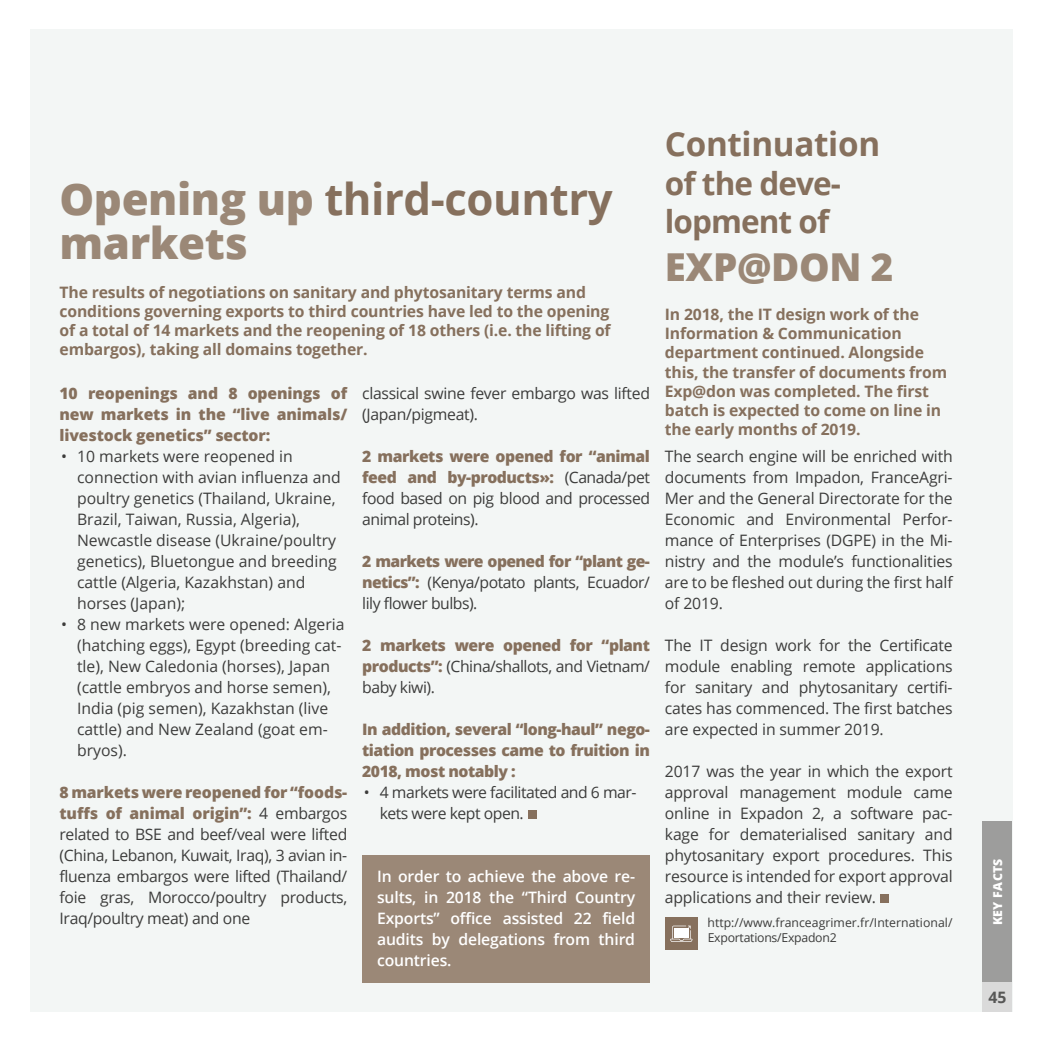
<style>
.page{position:relative;width:1042px;height:1042px;background:#fff}
.page>*{position:absolute;margin:0;border:0;box-sizing:border-box;transform-origin:0 0}
.t1{font:800 43.75px/43.8px "Open Sans";letter-spacing:-.01em;color:#9b8877}
.t2{font:800 38.5px "Open Sans";letter-spacing:-.01em;color:#9b8877}
.t3{font:700 33.25px "Open Sans";letter-spacing:-.01em;color:#86705d}
.t4{font:700 31.5px/38.5px "Open Sans";letter-spacing:-.03em;color:#86705d}
.t5{font:15.75px/21px "Open Sans";color:#3c3c3b;text-align:justify}
.t6{font:700 15.75px/19.2px "Open Sans";letter-spacing:-.01em;color:#86705d}
.t7{font:800 15.75px/21px "Open Sans";letter-spacing:-.03em;color:#86705d;text-align:justify}
.t8{font:600 15.75px/21px "Open Sans";letter-spacing:-.01em;color:#fff;text-align:justify}
.t9{font:15.75px/21px "Open Sans";letter-spacing:-.02em;color:#3c3c3b}
.t10{font:15.75px/21px "Open Sans";letter-spacing:-.03em;color:#3c3c3b}
.t11{font:700 15.75px "Open Sans";color:#575756}
.t12{font:12.25px/14.7px "Open Sans";color:#3c3c3b}
.t13{font:800 12.25px "Open Sans";letter-spacing:.025em;color:#fff}
.s1{font-weight:700;color:#86705d}
.s2{font-weight:800;color:#86705d}
.s3{font-weight:400;color:#3c3c3b}
</style>
<div class="page">
<div style="left:30px;top:30px;width:982px;height:982px;background:#f3f6f5"></div>
<div style="left:982px;top:821px;width:30px;height:161px;background:#9d9d9c"></div>
<div style="left:982px;top:982px;width:30px;height:30px;background:#dadada"></div>
<div style="left:528px;top:810px;width:8px;height:9px;background:#86705d"></div>
<div style="left:880px;top:894px;width:9px;height:9px;background:#86705d"></div>
<div style="left:665px;top:917px;width:33px;height:33px;background:#86705d"></div>
<svg style="left:670px;top:925px;width:22px;height:17px"></svg>
<div style="left:362px;top:855px;width:288px;height:127px;background:#9b8877"></div>
<h1 class="t1" style="left:60px;top:175px;width:555px">Opening up <span class="s1">third-country </span>markets</h1>
<p class="t6" style="left:60px;top:282px;width:553px">The results of negotiations on sanitary and phytosanitary terms and conditions governing exports to third countries have led to the opening of a total of 14 markets and the reopening of 18 others (i.e. the lifting of embargos), taking all domains together.</p>
<p class="t7" style="left:60px;top:382px;width:289px">10 reopenings and 8 openings of new markets in the “live animals/ livestock genetics” sector:</p>
<p class="t5" style="left:77px;top:445px;width:265px;text-align:left;text-indent:-16px">• 10 markets were reopened in connection with avian influenza and poultry genetics (Thailand, Ukraine, Brazil, Taiwan, Russia, Algeria), Newcastle disease (Ukraine/poultry genetics), Bluetongue and breeding cattle (Algeria, Kazakhstan) and horses (Japan);</p>
<p class="t5" style="left:77px;top:613px;width:269px;text-align:left;text-indent:-16px">• 8 new markets were opened: Algeria (hatching eggs), Egypt (breeding cat&shy;tle), New Caledonia (horses), Japan (cattle embryos and horse semen),<br>India (pig semen), Kazakhstan (live cattle) and New Zealand (goat em&shy;bryos).</p>
<p class="t5" style="left:60px;top:781px;width:289px"><span class="s2">8 markets were reopened for “foods&shy;tuffs of animal origin”:</span> 4 embargos related to BSE and beef/veal were lifted (China, Lebanon, Kuwait, Iraq), 3 avian in&shy;fluenza embargos were lifted (Thailand/ foie gras, Morocco/poultry products, Iraq/poultry meat) and one</p>
<p class="t9" style="left:362px;top:382px;width:289px">classical swine fever embargo was lifted (Japan/pigmeat).</p>
<p class="t5" style="left:362px;top:445px;width:289px"><span class="s2">2 markets were opened for “animal feed and by-products»:</span> (Canada/pet food based on pig blood and processed animal proteins).</p>
<p class="t5" style="left:362px;top:550px;width:289px"><span class="s2">2 markets were opened for “plant ge&shy;netics”:</span> (Kenya/potato plants, Ecuador/ lily flower bulbs).</p>
<p class="t7" style="left:362px;top:634px;width:289px">2 markets were opened for “plant products”: <span class="s3">(China/shallots, and Vietnam/ baby kiwi).</span></p>
<p class="t7" style="left:362px;top:718px;width:289px">In addition, several “long-haul” nego&shy;tiation processes came to fruition in 2018, most notably :</p>
<p class="t10" style="left:380px;top:781px;width:258px;text-indent:-16px">• 4 markets were facilitated and 6 mar&shy;kets were kept open.</p>
<p class="t8" style="left:377px;top:865px;width:260px">In order to achieve the above re&shy;sults, in 2018 the “Third Country Exports” office assisted 22 field audits by delegations from third countries.</p>
<h3 class="t3" style="left:665px;top:121px;width:217px">Continuation</h3>
<h3 class="t4" style="left:665px;top:163px;width:177px">of the deve&shy;lopment of</h3>
<h2 class="t2" style="left:665px;top:237px;width:230px">EXP@DON 2</h2>
<p class="t6" style="left:665px;top:304px;width:284px">In 2018, the IT design work of the<br>Information &amp; Communication department continued. Alongside this, the transfer of documents from<br>Exp@don was completed. The first batch is expected to come on line in the early months of 2019.</p>
<p class="t5" style="left:665px;top:445px;width:289px">The search engine will be enriched with documents from Impadon, FranceAgri-Mer and the General Directorate for the Economic and Environmental Perfor&shy;mance of Enterprises (DGPE) in the Mi&shy;nistry and the module’s functionalities are to be fleshed out during the first half of 2019.</p>
<p class="t5" style="left:665px;top:634px;width:289px">The IT design work for the Certificate module enabling remote applications for sanitary and phytosanitary certifi&shy;cates has commenced. The first batches are expected in summer 2019.</p>
<p class="t5" style="left:665px;top:760px;width:289px">2017 was the year in which the export approval management module came online in Expadon 2, a software pac&shy;kage for dematerialised sanitary and phytosanitary export procedures. This resource is intended for export approval applications and their review.</p>
<p class="t12" style="left:707px;top:915px;width:247px">http://www.franceagrimer.fr/International/<br>Exportations/Expadon2</p>
<p class="t13" style="left:988px;top:925px;width:68px;rotate:-90deg">KEY FACTS</p>
<p class="t11" style="left:988px;top:986px;width:19px">45</p>
</div>
